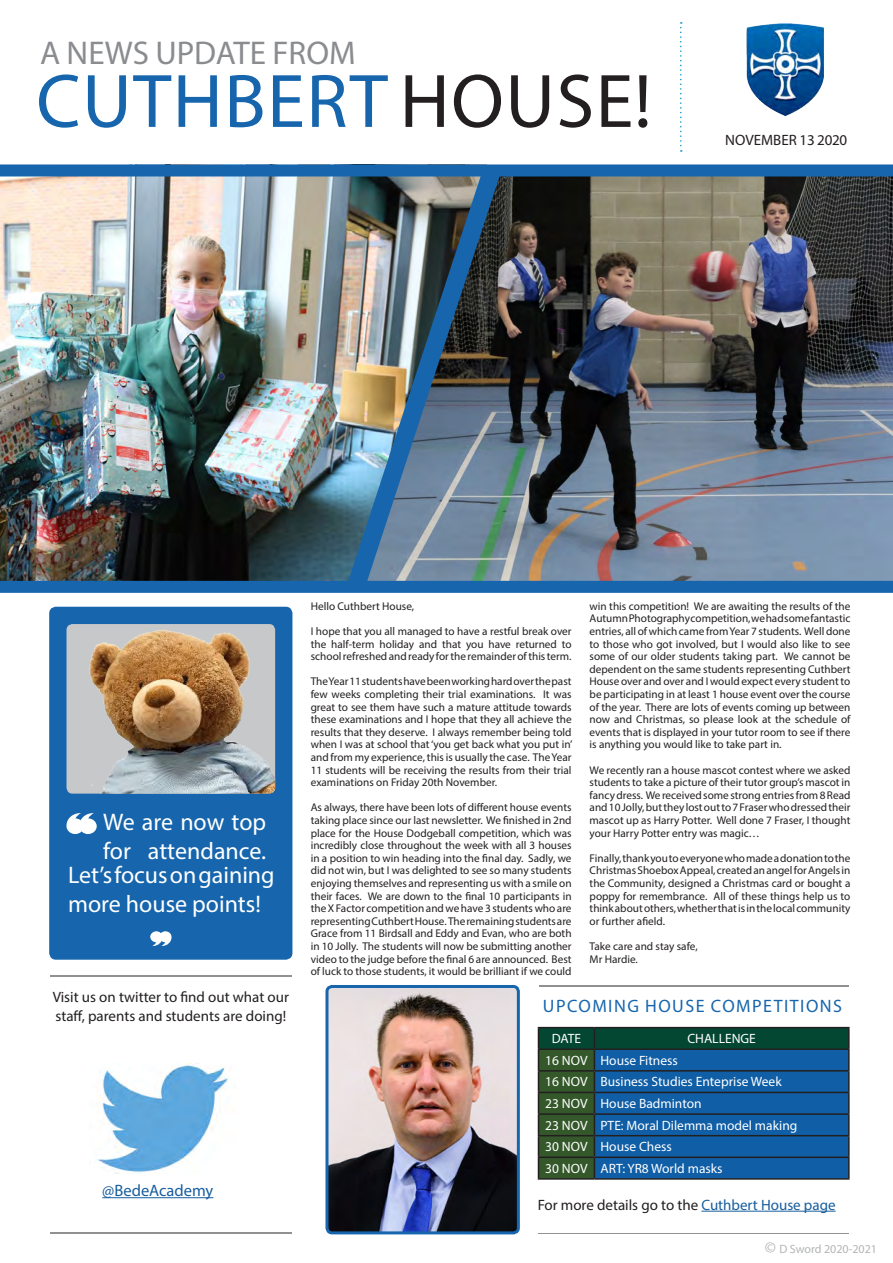
<style>
.page{position:relative;width:893px;height:1263px;background:#fff}
.page>*{position:absolute;margin:0;border:0;box-sizing:border-box;transform-origin:0 0}
.t1{font:76.5px "Myriad Pro";letter-spacing:.02em;color:#1766ad}
.t2{font:33px "Myriad Pro";color:#8a8c8f}
.t3{font:24px/28.5px "Myriad Pro";color:#fff}
.t4{font:18px "Myriad Pro";letter-spacing:.08em;color:#1766ad}
.t5{font:16.5px "Myriad Pro";color:#175d9e}
.t6{font:15px/19.5px "Myriad Pro";color:#231f20}
.t7{font:13.5px "Myriad Pro";color:#fff}
.t8{font:12px "Myriad Pro";color:#b2b4b6}
.t9{font:11.25px/12.6px "Myriad Pro";color:#231f20;text-align:justify}
.s1{color:#231f20}
.s2{color:#175d9e}
.s3{font-size:16.5px}
</style>
<div class="page">
<img style="left:0;top:176px;width:333px;height:405px">
<img style="left:514px;top:176px;width:379px;height:405px">
<svg style="left:680px;top:22px;width:2px;height:130px"></svg>
<div style="left:50px;top:607px;width:242px;height:352px;background:#1766ad;border-radius:6px"></div>
<div style="left:49px;top:607px;width:243px;height:353px;border:2px solid #1766ad;border-radius:6px"></div>
<img style="left:67px;top:624px;width:208px;height:170px">
<hr style="left:50px;top:976px;width:242px;height:1px;background:#909193">
<hr style="left:50px;top:1233px;width:242px;height:1px;background:#909193">
<img style="left:329px;top:989px;width:187px;height:241px">
<div style="left:325px;top:985px;width:195px;height:249px;border:3px solid #1766ad;border-radius:5px"></div>
<svg style="left:67px;top:813px;width:30px;height:21px"></svg>
<img style="left:746px;top:24px;width:78px;height:91px">
<img style="left:333px;top:176px;width:181px;height:405px">
<div style="left:0;top:164px;width:893px;height:12px;background:#1766ad"></div>
<div style="left:0;top:581px;width:893px;height:12px;background:#1766ad"></div>
<svg style="left:150px;top:931px;width:21px;height:15px"></svg>
<img style="left:96px;top:1063px;width:134px;height:110px">
<hr style="left:102px;top:1197px;width:111px;height:1px;background:#175d9e">
<hr style="left:539px;top:985px;width:309px;height:1px;background:#909193">
<hr style="left:538px;top:1233px;width:310px;height:1px;background:#909193">
<hr style="left:701px;top:1211px;width:135px;height:1px;background:#175d9e">
<hr style="left:594px;top:1027px;width:256px;height:1px;background:#231f20">
<hr style="left:848px;top:1028px;width:2px;height:20px;background:#231f20">
<hr style="left:594px;top:1048px;width:256px;height:2px;background:#231f20">
<hr style="left:848px;top:1050px;width:2px;height:20px;background:#231f20">
<hr style="left:594px;top:1070px;width:256px;height:1px;background:#231f20">
<hr style="left:848px;top:1071px;width:2px;height:21px;background:#231f20">
<hr style="left:594px;top:1092px;width:256px;height:1px;background:#231f20">
<hr style="left:848px;top:1093px;width:2px;height:20px;background:#231f20">
<hr style="left:594px;top:1113px;width:256px;height:2px;background:#231f20">
<hr style="left:848px;top:1115px;width:2px;height:20px;background:#231f20">
<hr style="left:594px;top:1135px;width:256px;height:1px;background:#231f20">
<hr style="left:848px;top:1136px;width:2px;height:20px;background:#231f20">
<hr style="left:594px;top:1156px;width:256px;height:2px;background:#231f20">
<svg style="left:538px;top:1027px;width:311px;height:151px;background:#14557a"></svg>
<hr style="left:848px;top:1158px;width:2px;height:20px;background:#231f20">
<hr style="left:538px;top:1178px;width:56px;height:2px;background:#231f20">
<hr style="left:594px;top:1178px;width:256px;height:2px;background:#231f20">
<p class="t2" style="left:40px;top:33px;width:317px">A NEWS UPDATE FROM</p>
<p class="t1" style="left:36px;top:54px;width:617px">CUTHBERT<span class="s1">HOUSE!</span></p>
<p class="t6" style="left:725px;top:130px;width:123px">NOVEMBER 13 2020</p>
<p class="t3" style="left:103px;top:807px;width:164px">We are now top for attendance.</p>
<p class="t3" style="left:68px;top:860px;width:208px">Let’s focus on gaining more house points!</p>
<p class="t6" style="left:53px;top:986px;width:238px">Visit us on twitter to find out what our staff, parents and students are doing!</p>
<p class="t5" style="left:102px;top:1180px;width:113px">@BedeAcademy</p>
<p class="t9" style="left:311px;top:599px;width:105px">Hello Cuthbert House,</p>
<p class="t9" style="left:311px;top:625px;width:262px">I hope that you all managed to have a restful break over the half-term holiday and that you have returned to school refreshed and ready for the remainder of this term.</p>
<p class="t9" style="left:311px;top:675px;width:263px">The Year 11 students have been working hard over the past few weeks completing their trial examinations. It was great to see them have such a mature attitude towards these examinations and I hope that they all achieve the results that they deserve. I always remember being told when I was at school that ‘you get back what you put in’ and from my experience, this is usually the case. The Year 11 students will be receiving the results from their trial examinations on Friday 20th November.</p>
<p class="t9" style="left:311px;top:801px;width:262px">As always, there have been lots of different house events taking place since our last newsletter. We finished in 2nd place for the House Dodgeball competition, which was incredibly close throughout the week with all 3 houses in a position to win heading into the final day. Sadly, we did not win, but I was delighted to see so many students enjoying themselves and representing us with a smile on their faces. We are down to the final 10 participants in the X Factor competition and we have 3 students who are representing Cuthbert House. The remaining students are Grace from 11 Birdsall and Eddy and Evan, who are both in 10 Jolly. The students will now be submitting another video to the judge before the final 6 are announced. Best of luck to those students, it would be brilliant if we could</p>
<p class="t9" style="left:590px;top:599px;width:262px">win this competition! We are awaiting the results of the Autumn Photography competition, we had some fantastic entries, all of which came from Year 7 students. Well done to those who got involved, but I would also like to see some of our older students taking part. We cannot be dependent on the same students representing Cuthbert House over and over and I would expect every student to be participating in at least 1 house event over the course of the year. There are lots of events coming up between now and Christmas, so please look at the schedule of events that is displayed in your tutor room to see if there is anything you would like to take part in.</p>
<p class="t9" style="left:590px;top:763px;width:262px">We recently ran a house mascot contest where we asked students to take a picture of their tutor group’s mascot in fancy dress. We received some strong entries from 8 Read and 10 Jolly, but they lost out to 7 Fraser who dressed their mascot up as Harry Potter. Well done 7 Fraser, I thought your Harry Potter entry was magic…</p>
<p class="t9" style="left:590px;top:851px;width:262px">Finally, thank you to everyone who made a donation to the Christmas Shoebox Appeal, created an angel for Angels in the Community, designed a Christmas card or bought a poppy for remembrance. All of these things help us to think about others, whether that is in the local community or further afield.</p>
<p class="t9" style="left:590px;top:940px;width:110px">Take care and stay safe,</p>
<p class="t9" style="left:590px;top:952px;width:50px">Mr Hardie.</p>
<p class="t4" style="left:543px;top:995px;width:301px">UPCOMING HOUSE COMPETITIONS</p>
<p class="t7" style="left:552px;top:1030px;width:31px">DATE</p>
<p class="t7" style="left:687px;top:1030px;width:70px">CHALLENGE</p>
<p class="t7" style="left:545px;top:1052px;width:44px">16 NOV</p>
<p class="t7" style="left:600px;top:1052px;width:79px">House Fitness</p>
<p class="t7" style="left:545px;top:1073px;width:44px">16 NOV</p>
<p class="t7" style="left:600px;top:1073px;width:183px">Business Studies Enteprise Week</p>
<p class="t7" style="left:545px;top:1095px;width:44px">23 NOV</p>
<p class="t7" style="left:600px;top:1095px;width:103px">House Badminton</p>
<p class="t7" style="left:545px;top:1117px;width:44px">23 NOV</p>
<p class="t7" style="left:600px;top:1117px;width:199px">PTE: Moral Dilemma model making</p>
<p class="t7" style="left:545px;top:1138px;width:44px">30 NOV</p>
<p class="t7" style="left:600px;top:1138px;width:73px">House Chess</p>
<p class="t7" style="left:545px;top:1160px;width:44px">30 NOV</p>
<p class="t7" style="left:600px;top:1160px;width:124px">ART: YR8 World masks</p>
<p class="t6" style="left:538px;top:1195px;width:299px">For more details go to the <span class="s2">Cuthbert House page</span></p>
<p class="t8" style="left:765px;top:1242px;width:114px"><span class="s3">©</span> D Sword 2020-2021</p>
</div>
